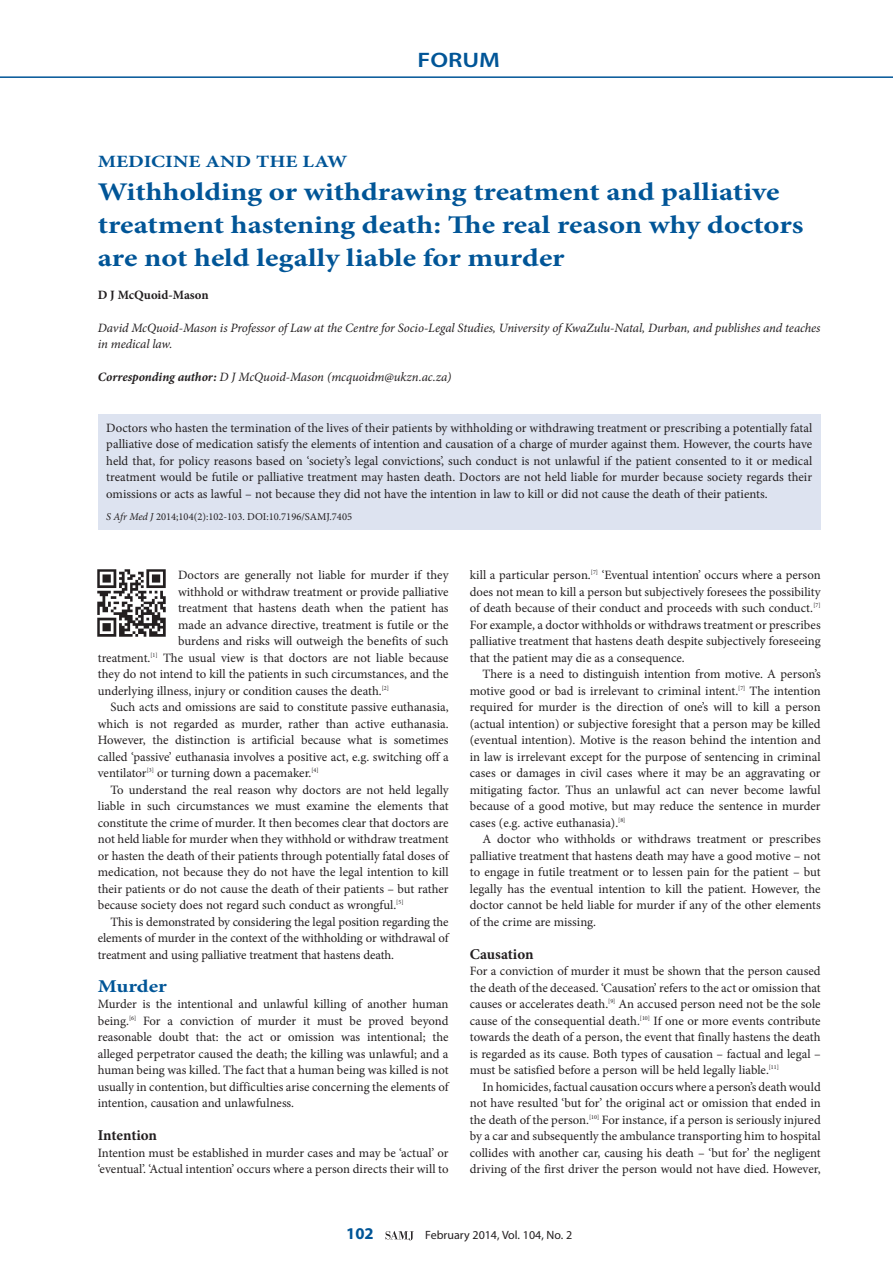
<style>
.page{position:relative;width:893px;height:1263px;background:#fff}
.page>*{position:absolute;margin:0;border:0;box-sizing:border-box;transform-origin:0 0}
.A_HEAD{font:700 25.5px/33px "Minion Pro";color:#015597;scale:1.2 1}
.t1{font:600 21px "Myriad Pro";color:#015597;scale:1.2 1}
.B_HEAD{font:700 18px "Minion Pro";letter-spacing:-.005em;color:#015597;scale:1.2 1}
.AA_HEAD{font:700 17.25px "Minion Pro";color:#015597;scale:1.2 1}
.t2{font:700 16.5px "Myriad Pro";color:#015597}
.C_HEAD{font:700 15px "Minion Pro";letter-spacing:-.005em;color:#231f20}
.BODY_TEXT_1ST_PARAGR{font:12.75px/16.5px "Minion Pro";color:#231f20;text-align:justify}
.BODY_TEXT_INDENT{font:12.75px/16.5px "Minion Pro";letter-spacing:-.005em;color:#231f20;text-align:justify}
.AUTHORS_DETAILS{font:italic 12.75px/16.5px "Minion Pro";letter-spacing:-.01em;color:#231f20}
.CORRESPONDING_AUTHOR{font:italic 12.75px "Minion Pro";letter-spacing:-.005em;color:#231f20}
.AUTHORS_NAME_UNDER_A{font:700 12.75px "Minion Pro";color:#231f20}
.t3{font:12px "Myriad Pro";color:#231f20}
.S_AFR_MED{font:10.5px "Minion Pro";color:#231f20}
.s1{font-weight:700}
.s2{font-style:italic}
</style>
<div class="page">
<hr style="left:0;top:76px;width:893px;height:2px;background:#015597">
<svg style="left:385px;top:1231px;width:29px;height:9px"></svg>
<div style="left:98px;top:414px;width:723px;height:116px;background:#dde3f0"></div>
<img style="left:98px;top:569px;width:67px;height:67px">
<h2 class="t1" style="left:418px;top:47px;width:70px">FORUM</h2>
<h5 class="AA_HEAD" style="left:98px;top:149px;width:209px">MEDICINE AND THE LAW</h5>
<h1 class="A_HEAD" style="left:98px;top:175px;width:589px">Withholding or withdrawing treatment and palliative treatment hastening death: The real reason why doctors are not held legally liable for murder</h1>
<p class="AUTHORS_NAME_UNDER_A" style="left:98px;top:285px;width:112px">D J McQuoid-Mason</p>
<p class="AUTHORS_DETAILS" style="left:98px;top:319px;width:724px">David McQuoid-Mason is Professor of Law at the Centre for Socio-Legal Studies, University of KwaZulu-Natal, Durban, and publishes and teaches in medical law.</p>
<p class="CORRESPONDING_AUTHOR" style="left:98px;top:368px;width:355px"><span class="s1">Corresponding author:</span> D J McQuoid-Mason (mcquoidm@ukzn.ac.za)</p>
<p class="BODY_TEXT_1ST_PARAGR" style="left:106px;top:420px;width:707px">Doctors who hasten the termination of the lives of their patients by withholding or withdrawing treatment or prescribing a potentially fatal palliative dose of medication satisfy the elements of intention and causation of a charge of murder against them. However, the courts have held that, for policy reasons based on ‘society’s legal convictions’, such conduct is not unlawful if the patient consented to it or medical treatment would be futile or palliative treatment may hasten death. Doctors are not held liable for murder because society regards their omissions or acts as lawful – not because they did not have the intention in law to kill or did not cause the death of their patients.</p>
<p class="S_AFR_MED" style="left:106px;top:510px;width:247px"><span class="s2">S Afr Med J</span> 2014;104(2):102-103. DOI:10.7196/SAMJ.7405</p>
<p class="BODY_TEXT_1ST_PARAGR" style="left:178px;top:567px;width:272px">Doctors are generally not liable for murder if they</p>
<p class="BODY_TEXT_1ST_PARAGR" style="left:178px;top:583px;width:272px">withhold or withdraw treatment or provide palliative</p>
<p class="BODY_TEXT_1ST_PARAGR" style="left:178px;top:600px;width:272px">treatment that hastens death when the patient has</p>
<p class="BODY_TEXT_1ST_PARAGR" style="left:178px;top:616px;width:272px">made an advance directive, treatment is futile or the</p>
<p class="BODY_TEXT_1ST_PARAGR" style="left:178px;top:633px;width:272px">burdens and risks will outweigh the benefits of such</p>
<p class="BODY_TEXT_1ST_PARAGR" style="left:98px;top:649px;width:352px">treatment.<sup>[1]</sup> The usual view is that doctors are not liable because</p>
<p class="BODY_TEXT_1ST_PARAGR" style="left:98px;top:666px;width:352px">they do not intend to kill the patients in such circumstances, and the</p>
<p class="BODY_TEXT_1ST_PARAGR" style="left:98px;top:682px;width:293px">underlying illness, injury or condition causes the death.<sup>[2]</sup></p>
<p class="BODY_TEXT_INDENT" style="left:98px;top:699px;width:352px;text-indent:13px">Such acts and omissions are said to constitute passive euthanasia, which is not regarded as murder, rather than active euthanasia.<br>However, the distinction is artificial because what is sometimes called ‘passive’ euthanasia involves a positive act, e.g. switching off a ventilator<sup>[3]</sup> or turning down a pacemaker.<sup>[4]</sup></p>
<p class="BODY_TEXT_INDENT" style="left:98px;top:781px;width:352px;text-indent:13px">To understand the real reason why doctors are not held legally liable in such circumstances we must examine the elements that constitute the crime of murder. It then becomes clear that doctors are not held liable for murder when they withhold or withdraw treatment or hasten the death of their patients through potentially fatal doses of medication, not because they do not have the legal intention to kill their patients or do not cause the death of their patients – but rather because society does not regard such conduct as wrongful.<sup>[5]</sup></p>
<p class="BODY_TEXT_INDENT" style="left:98px;top:913px;width:352px;text-indent:13px">This is demonstrated by considering the legal position regarding the elements of murder in the context of the withholding or withdrawal of treatment and using palliative treatment that hastens death.</p>
<h2 class="B_HEAD" style="left:98px;top:973px;width:59px">Murder</h2>
<p class="BODY_TEXT_1ST_PARAGR" style="left:98px;top:996px;width:352px">Murder is the intentional and unlawful killing of another human being.<sup>[6]</sup> For a conviction of murder it must be proved beyond reasonable doubt that: the act or omission was intentional; the alleged perpetrator caused the death; the killing was unlawful; and a human being was killed. The fact that a human being was killed is not usually in contention, but difficulties arise concerning the elements of intention, causation and unlawfulness.</p>
<h3 class="C_HEAD" style="left:98px;top:1125px;width:61px">Intention</h3>
<p class="BODY_TEXT_1ST_PARAGR" style="left:98px;top:1144px;width:352px">Intention must be established in murder cases and may be ‘actual’ or ‘eventual’. ‘Actual intention’ occurs where a person directs their will to</p>
<p class="BODY_TEXT_1ST_PARAGR" style="left:470px;top:567px;width:352px">kill a particular person.<sup>[7]</sup> ‘Eventual intention’ occurs where a person does not mean to kill a person but subjectively foresees the possibility of death because of their conduct and proceeds with such conduct.<sup>[7] </sup>For example, a doctor withholds or withdraws treatment or prescribes palliative treatment that hastens death despite subjectively foreseeing that the patient may die as a consequence.</p>
<p class="BODY_TEXT_INDENT" style="left:470px;top:666px;width:352px;text-indent:13px">There is a need to distinguish intention from motive. A person’s motive good or bad is irrelevant to criminal intent.<sup>[7]</sup> The intention required for murder is the direction of one’s will to kill a person (actual intention) or subjective foresight that a person may be killed (eventual intention). Motive is the reason behind the intention and in law is irrelevant except for the purpose of sentencing in criminal cases or damages in civil cases where it may be an aggravating or mitigating factor. Thus an unlawful act can never become lawful because of a good motive, but may reduce the sentence in murder cases (e.g. active euthanasia).<sup>[8]</sup></p>
<p class="BODY_TEXT_INDENT" style="left:470px;top:831px;width:352px;text-indent:13px">A doctor who withholds or withdraws treatment or prescribes palliative treatment that hastens death may have a good motive – not to engage in futile treatment or to lessen pain for the patient – but legally has the eventual intention to kill the patient. However, the doctor cannot be held liable for murder if any of the other elements of the crime are missing.</p>
<h3 class="C_HEAD" style="left:470px;top:943px;width:65px">Causation</h3>
<p class="BODY_TEXT_1ST_PARAGR" style="left:470px;top:963px;width:352px">For a conviction of murder it must be shown that the person caused the death of the deceased. ‘Causation’ refers to the act or omission that causes or accelerates death.<sup>[9]</sup> An accused person need not be the sole cause of the consequential death.<sup>[10]</sup> If one or more events contribute towards the death of a person, the event that finally hastens the death is regarded as its cause. Both types of causation – factual and legal – must be satisfied before a person will be held legally liable.<sup>[11]</sup></p>
<p class="BODY_TEXT_INDENT" style="left:470px;top:1078px;width:352px;text-indent:13px">In homicides, factual causation occurs where a person’s death would not have resulted ‘but for’ the original act or omission that ended in the death of the person.<sup>[10]</sup> For instance, if a person is seriously injured by a car and subsequently the ambulance transporting him to hospital collides with another car, causing his death – ‘but for’ the negligent driving of the first driver the person would not have died. However,</p>
<p class="t2" style="left:346px;top:1224px;width:29px">102</p>
<p class="t3" style="left:425px;top:1229px;width:149px">February 2014, Vol. 104, No. 2</p>
</div>
